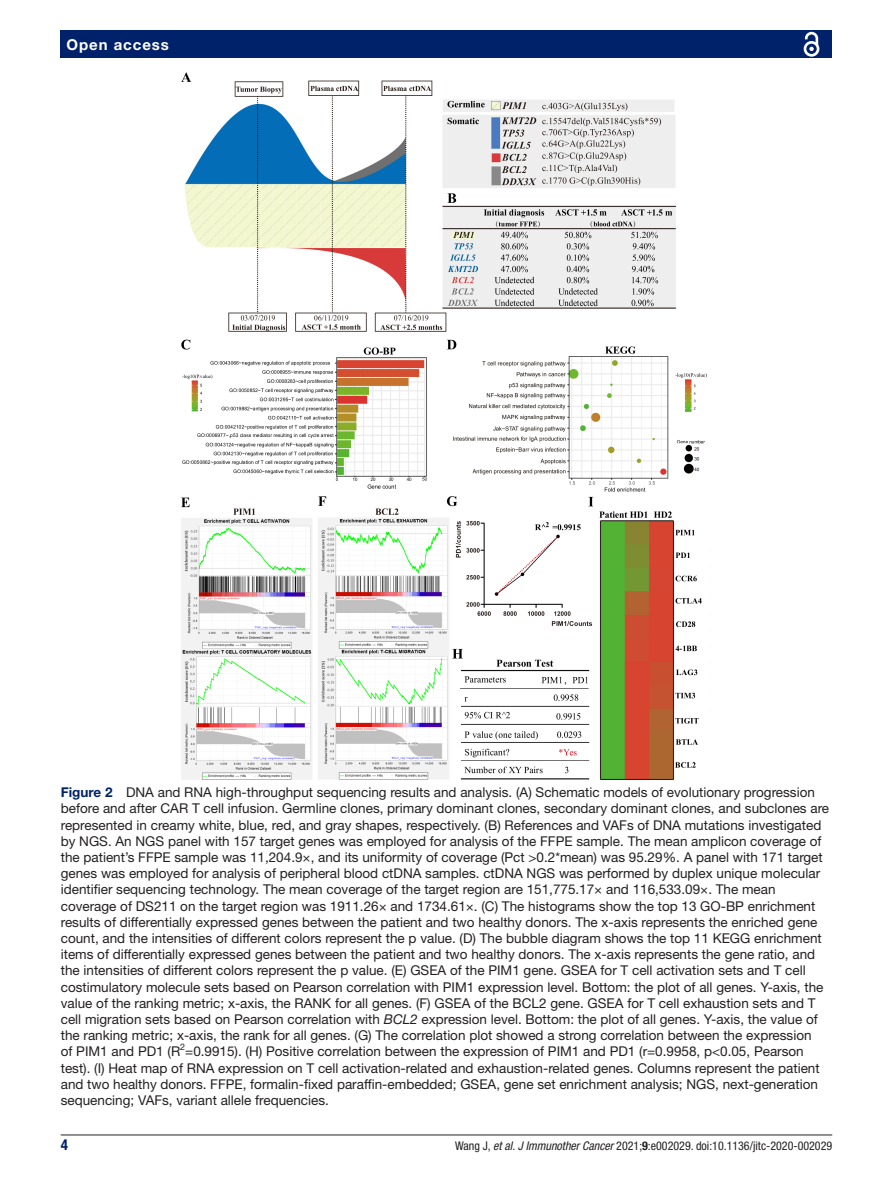
<style>
.page{position:relative;width:893px;height:1191px;background:#fff}
.page>*{position:absolute;margin:0;border:0;box-sizing:border-box;transform-origin:0 0}
.t1{font:700 15px "Helvetica Neue LT Std";letter-spacing:.065em;color:#fff}
.t2{font:700 condensed 15px "Helvetica Neue LT Std";color:#00226b}
.t3{font:13.5px/16.2px "Helvetica Neue LT Std";color:#231f20}
.t4{font:condensed 12px "Helvetica Neue LT Std";color:#231f20}
.t5{font:9px "Helvetica Neue LT Std";color:#231f20}
.s1{font-weight:700;color:#00226b}
.s2{font-style:italic}
.s3{font-weight:700}
</style>
<div class="page">
<hr style="left:61px;top:1134px;width:771px;height:1px;background:#231f20">
<div style="left:61px;top:31px;width:771px;height:27px;background:#00226b"></div>
<svg style="left:803px;top:31px;width:17px;height:26px"></svg>
<img style="left:182px;top:73px;width:525px;height:706px">
<p class="t1" style="left:66px;top:35px;width:104px">Open access</p>
<p class="t3" style="left:61px;top:784px;width:770px"><span class="s1">Figure 2</span> DNA and RNA high-throughput sequencing results and analysis. (A) Schematic models of evolutionary progression before and after CAR T cell infusion. Germline clones, primary dominant clones, secondary dominant clones, and subclones are represented in creamy white, blue, red, and gray shapes, respectively. (B) References and VAFs of DNA mutations investigated by NGS. An NGS panel with 157 target genes was employed for analysis of the FFPE sample. The mean amplicon coverage of the patient’s FFPE sample was 11,204.9×, and its uniformity of coverage (Pct &gt;0.2*mean) was 95.29%. A panel with 171 target genes was employed for analysis of peripheral blood ctDNA samples. ctDNA NGS was performed by duplex unique molecular identifier sequencing technology. The mean coverage of the target region are 151,775.17× and 116,533.09×. The mean coverage of DS211 on the target region was 1911.26× and 1734.61×. (C) The histograms show the top 13 GO-BP enrichment results of differentially expressed genes between the patient and two healthy donors. The x-axis represents the enriched gene count, and the intensities of different colors represent the p value. (D) The bubble diagram shows the top 11 KEGG enrichment items of differentially expressed genes between the patient and two healthy donors. The x-axis represents the gene ratio, and the intensities of different colors represent the p value. (E) GSEA of the PIM1 gene. GSEA for T cell activation sets and T cell costimulatory molecule sets based on Pearson correlation with PIM1 expression level. Bottom: the plot of all genes. Y-axis, the value of the ranking metric; x-axis, the RANK for all genes. (F) GSEA of the BCL2 gene. GSEA for T cell exhaustion sets and T cell migration sets based on Pearson correlation with <span class="s2">BCL2</span> expression level. Bottom: the plot of all genes. Y-axis, the value of the ranking metric; x-axis, the rank for all genes. (G) The correlation plot showed a strong correlation between the expression<br>of PIM1 and PD1 (R =0.9915). (H) Positive correlation between the expression of PIM1 and PD1 (r=0.9958, p&lt;0.05, Pearson</p>
<p class="t5" style="left:180px;top:1041px;width:6px">2</p>
<p class="t3" style="left:61px;top:1059px;width:760px">test). (I) Heat map of RNA expression on T cell activation-related and exhaustion-related genes. Columns represent the patient and two healthy donors. FFPE, formalin-fixed paraffin-embedded; GSEA, gene set enrichment analysis; NGS, next-generation sequencing; VAFs, variant allele frequencies.</p>
<p class="t2" style="left:61px;top:1135px;width:9px">4</p>
<p class="t4" style="left:455px;top:1138px;width:379px">Wang J, <span class="s2">et al</span>. <span class="s2">J Immunother Cancer</span> 2021;<span class="s3">9</span>:e002029. doi:10.1136/jitc-2020-002029</p>
</div>
